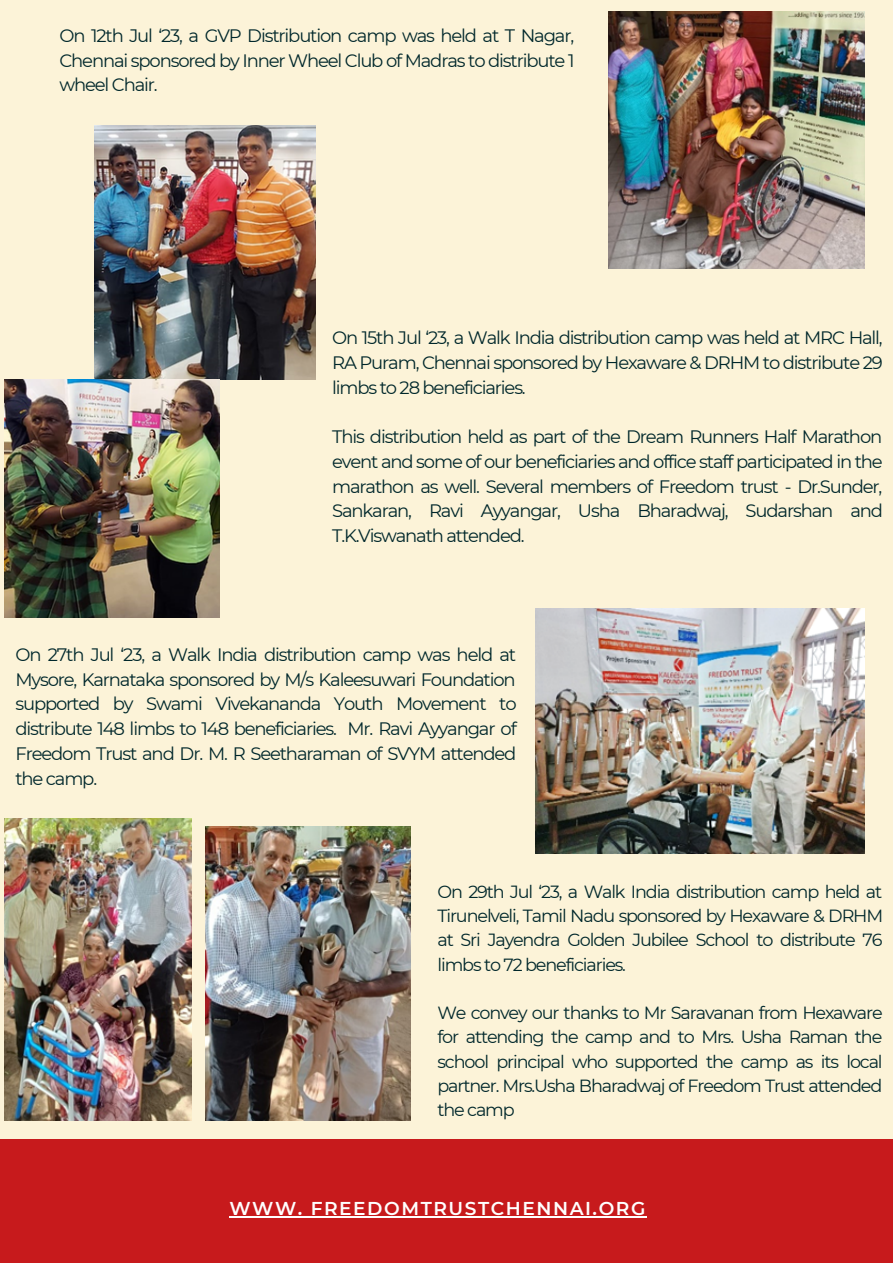
<style>
.page{position:relative;width:893px;height:1264px;background:#fff}
.page>*{position:absolute;margin:0;border:0;box-sizing:border-box;transform-origin:0 0}
.t1{font:600 18.6px "Montserrat";letter-spacing:.085em;color:#fff}
.t2{font:18px/24.8px "Montserrat";letter-spacing:-.065em;color:#00272b;text-align:justify}
.t3{font:17.55px/24.2px "Montserrat";letter-spacing:-.065em;color:#00272b;text-align:justify}
</style>
<div class="page">
<div style="left:0;top:0;width:892px;height:1262px;background:#fcf3d8"></div>
<div style="left:0;top:1139px;width:892px;height:123px;background:#c71a1c"></div>
<img style="left:609px;top:11px;width:255px;height:258px">
<img style="left:95px;top:125px;width:220px;height:254px">
<img style="left:4px;top:380px;width:215px;height:237px">
<img style="left:536px;top:608px;width:328px;height:245px">
<img style="left:4px;top:819px;width:187px;height:301px">
<img style="left:205px;top:826px;width:206px;height:294px">
<hr style="left:229px;top:1216px;width:418px;height:1px;background:#fff">
<p class="t2" style="left:59px;top:23px;width:516px">On 12th Jul ‘23, a GVP Distribution camp was held at T Nagar, Chennai sponsored by Inner Wheel Club of Madras to distribute 1 wheel Chair.</p>
<p class="t2" style="left:332px;top:325px;width:552px">On 15th Jul ‘23, a Walk India distribution camp was held at MRC Hall, RA Puram, Chennai sponsored by Hexaware &amp; DRHM to distribute 29 limbs to 28 beneficiaries.</p>
<p class="t2" style="left:332px;top:424px;width:552px">This distribution held as part of the Dream Runners Half Marathon event and some of our beneficiaries and office staff participated in the marathon as well. Several members of Freedom trust - Dr.Sunder, Sankaran, Ravi Ayyangar, Usha Bharadwaj, Sudarshan and T.K.Viswanath attended.</p>
<p class="t2" style="left:15px;top:642px;width:503px">On 27th Jul ‘23, a Walk India distribution camp was held at Mysore, Karnataka sponsored by M/s Kaleesuwari Foundation supported by Swami Vivekananda Youth Movement to distribute 148 limbs to 148 beneficiaries. Mr. Ravi Ayyangar of Freedom Trust and Dr. M. R Seetharaman of SVYM attended the camp.</p>
<p class="t3" style="left:437px;top:879px;width:447px">On 29th Jul ‘23, a Walk India distribution camp held at Tirunelveli, Tamil Nadu sponsored by Hexaware &amp; DRHM at Sri Jayendra Golden Jubilee School to distribute 76 limbs to 72 beneficiaries.</p>
<p class="t3" style="left:437px;top:1000px;width:447px">We convey our thanks to Mr Saravanan from Hexaware for attending the camp and to Mrs. Usha Raman the school principal who supported the camp as its local partner. Mrs.Usha Bharadwaj of Freedom Trust attended the camp</p>
<p class="t1" style="left:229px;top:1197px;width:417px">WWW. FREEDOMTRUSTCHENNAI.ORG</p>
</div>
